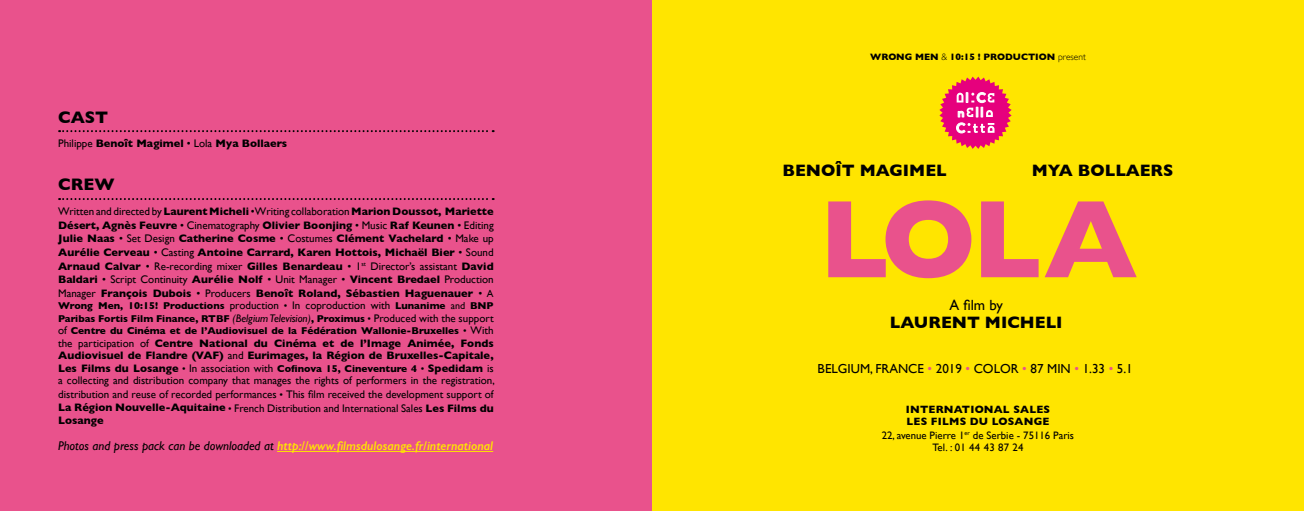
<style>
.page{position:relative;width:1304px;height:511px;background:#fff}
.page>*{position:absolute;margin:0;border:0;box-sizing:border-box;transform-origin:0 0}
.t1{font:700 111.8px "Gill Sans";color:#e9528c}
.t2{font:700 17px "Gill Sans";color:#000}
.t3{font:700 16.8px "Gill Sans";color:#000}
.t4{font:14.7px "Gill Sans";color:#000}
.t5{font:13px "Gill Sans";color:#000}
.t6{font:italic 600 12.7px "Gill Sans";color:#ffe500}
.t7{font:700 11px/13.6px "Gill Sans";color:#000;text-align:justify}
.t8{font:11px/13.6px "Gill Sans";color:#000}
.t9{font:700 10.8px/13.1px "Gill Sans";letter-spacing:.02em;color:#000;text-align:center}
.t10{font:10.8px "Gill Sans";letter-spacing:.02em;color:#000}
.t11{font:700 10.1px/12.5px "Gill Sans";color:#000;text-align:justify}
.t12{font:700 9.4px "Gill Sans";color:#000}
.s1{font-weight:400}
.s2{font-weight:400;font-size:10.1px}
.s3{font-weight:400;font-size:11px}
.s4{font-weight:400;font-style:italic;font-size:11px}
.s5{font-size:10.1px}
.s6{font-weight:700}
.s7{font-weight:400;color:#000}
.s8{font-weight:300}
.s9{color:#e9528c}
</style>
<div class="page">
<div style="left:0;top:0;width:1304px;height:510px;background:#ffe500"></div>
<div style="left:0;top:0;width:652px;height:510px;background:#e9528c"></div>
<svg style="left:939px;top:77px;width:73px;height:72px"></svg>
<hr style="left:277px;top:450px;width:216px;height:1px;background:#ffe500">
<svg style="left:59px;top:198px;width:435px;height:2px"></svg>
<svg style="left:59px;top:130px;width:435px;height:2px"></svg>
<h2 class="t2" style="left:58px;top:103px;width:52px">CAST</h2>
<p class="t7" style="left:58px;top:136px;width:231px"><span class="s1">Philippe</span> Benoît Magimel <span class="s1">• Lola</span> Mya Bollaers</p>
<h2 class="t2" style="left:58px;top:171px;width:58px">CREW</h2>
<p class="t7" style="left:58px;top:204px;width:437px"><span class="s1">Written and directed by</span> Laurent Micheli <span class="s1">• Writing collaboration</span> Marion Doussot, Mariette Désert, Agnès Feuvre <span class="s1">• Cinematography</span> Olivier Boonjing <span class="s1">• Music</span> Raf Keunen <span class="s1">• Editing </span>Julie Naas <span class="s1">• Set Design</span> Catherine Cosme <span class="s1">• Costumes</span> Clément Vachelard <span class="s1">• Make up </span>Aurélie Cerveau <span class="s1">• Casting</span> Antoine Carrard, Karen Hottois, Michaël Bier <span class="s1">• Sound </span>Arnaud Calvar <span class="s1">• Re-recording mixer</span> Gilles Benardeau <span class="s1">• 1</span><sup>st</sup> <span class="s1">Director’s assistant</span> David Baldari <span class="s1">• Script Continuity</span> Aurélie Nolf <span class="s1">• Unit Manager •</span> Vincent Bredael <span class="s1">Production Manager</span> François Dubois <span class="s1">• Producers</span> Benoît Roland, Sébastien Haguenauer <span class="s1">•</span> <span class="s2">A</span></p>
<p class="t11" style="left:58px;top:299px;width:437px">Wrong Men, 10:15! Productions <span class="s3">production</span> <span class="s1">•</span> <span class="s3">In coproduction with</span> Lunanime <span class="s1">and</span> BNP Paribas Fortis Film Finance, RTBF <span class="s4">(Belgium Television)</span>, Proximus <span class="s1">•</span> <span class="s3">Produced with the support of</span> Centre du Cinéma et de l’Audiovisuel de la Fédération Wallonie-Bruxelles <span class="s1">•</span> <span class="s3">With</span></p>
<p class="t7" style="left:58px;top:336px;width:438px;line-height:12.4px"><span class="s1">the participation of</span> Centre National du Cinéma et de l’Image Animée, Fonds Audiovisuel de Flandre (VAF) <span class="s1">and</span> Eurimages, la Région de Bruxelles-Capitale, Les Films du Losange <span class="s2">•</span> <span class="s1">In association with</span> <span class="s5">Cofinova 15, Cineventure 4</span> <span class="s2">•</span> Spedidam <span class="s1">is a collecting and distribution company that manages the rights of performers in the registration,</span></p>
<p class="t8" style="left:58px;top:387px;width:437px">distribution and reuse of recorded performances <span class="s5">•</span> This film received the development support of<br><span class="s6">La Région Nouvelle-Aquitaine</span> <span class="s5">•</span> French Distribution and International Sales <span class="s6">Les Films du</span></p>
<p class="t7" style="left:58px;top:413px;width:47px">Losange</p>
<p class="t6" style="left:58px;top:438px;width:437px"><span class="s7">Photos and press pack can be downloaded at</span> http://www.filmsdulosange.fr/international</p>
<p class="t12" style="left:870px;top:49px;width:217px">WRONG MEN <span class="s8">&amp;</span> 10:15 ! PRODUCTION <span class="s8">present</span></p>
<h3 class="t3" style="left:782px;top:157px;width:166px">BENOÎT MAGIMEL</h3>
<h3 class="t3" style="left:1032px;top:157px;width:143px">MYA BOLLAERS</h3>
<h1 class="t1" style="left:819px;top:150px;width:320px">LOLA</h1>
<h3 class="t4" style="left:949px;top:296px;width:55px">A film by</h3>
<h3 class="t3" style="left:890px;top:308px;width:174px">LAURENT MICHELI</h3>
<p class="t5" style="left:818px;top:360px;width:317px">BELGIUM, FRANCE <span class="s9">•</span> 2019 <span class="s9">•</span> COLOR <span class="s9">•</span> 87 MIN <span class="s9">•</span> 1.33 <span class="s9">•</span> 5.1</p>
<p class="t9" style="left:882px;top:402px;width:194px">INTERNATIONAL SALES<br>LES FILMS DU LOSANGE<br><span class="s1">22, avenue Pierre 1</span><sup>er</sup> <span class="s1">de Serbie - 75116 Paris</span></p>
<p class="t10" style="left:932px;top:440px;width:93px">Tel. : 01 44 43 87 24</p>
</div>
